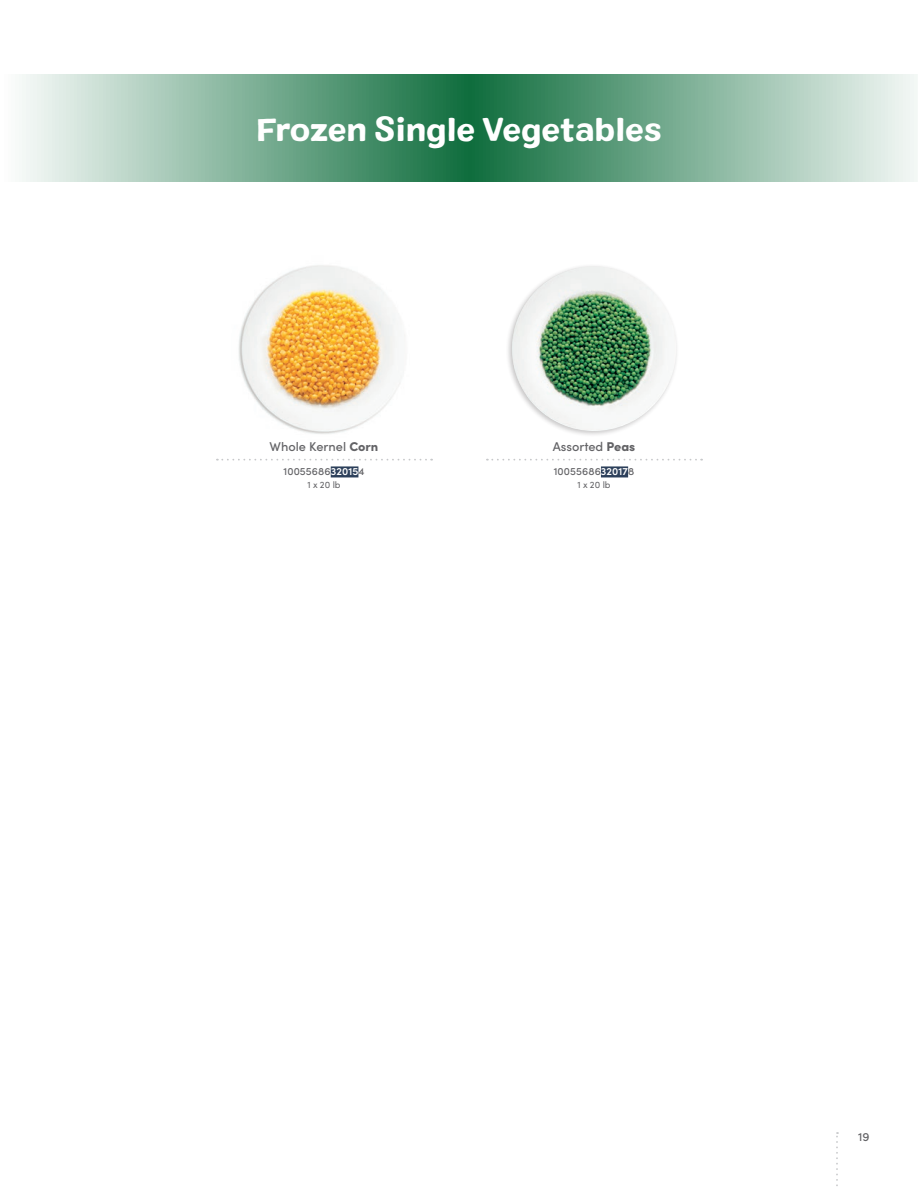
<style>
.page{position:relative;width:918px;height:1188px;background:#fff}
.page>*{position:absolute;margin:0;border:0;box-sizing:border-box;transform-origin:0 0}
.t1{font:32.4px "Colby St Bld";letter-spacing:-.01em;color:#fff}
.t2{font:500 12.75px "Sofia Pro";color:#636366}
.t3{font:500 12px "Sofia Pro";color:#636366}
.t4{font:500 10.5px "Sofia Pro";letter-spacing:.01em;color:#636366}
.t5{font:9.3px "Sofia Pro";color:#636366}
.s1{font-weight:900}
.s2{font-weight:600;color:#fff}
</style>
<div class="page">
<svg style="left:836px;top:1132px;width:2px;height:54px"></svg>
<svg style="left:22px;top:74px;width:895px;height:108px;background:#81b299"></svg>
<div style="left:505px;top:263px;width:174px;height:174px;background:#231f20;opacity:.25"></div>
<img style="left:512px;top:266px;width:164px;height:165px;border-radius:82px">
<svg style="left:487px;top:459px;width:215px;height:2px"></svg>
<div style="left:601px;top:466px;width:27px;height:11px;background:#2d405b"></div>
<svg style="left:217px;top:459px;width:215px;height:2px"></svg>
<div style="left:331px;top:466px;width:27px;height:11px;background:#2d405b"></div>
<img style="left:238px;top:265px;width:167px;height:169px">
<h1 class="t1" style="left:256px;top:109px;width:407px">Frozen Single Vegetables</h1>
<p class="t2" style="left:270px;top:437px;width:110px">Whole Kernel <span class="s1">Corn</span></p>
<p class="t4" style="left:283px;top:464px;width:83px">10055686<span class="s2">32015</span>4</p>
<p class="t5" style="left:307px;top:477px;width:35px">1 x 20 lb</p>
<p class="t2" style="left:553px;top:437px;width:84px">Assorted <span class="s1">Peas</span></p>
<p class="t4" style="left:554px;top:464px;width:82px">10055686<span class="s2">32017</span>8</p>
<p class="t5" style="left:577px;top:477px;width:35px">1 x 20 lb</p>
<p class="t3" style="left:858px;top:1128px;width:13px">19</p>
</div>
